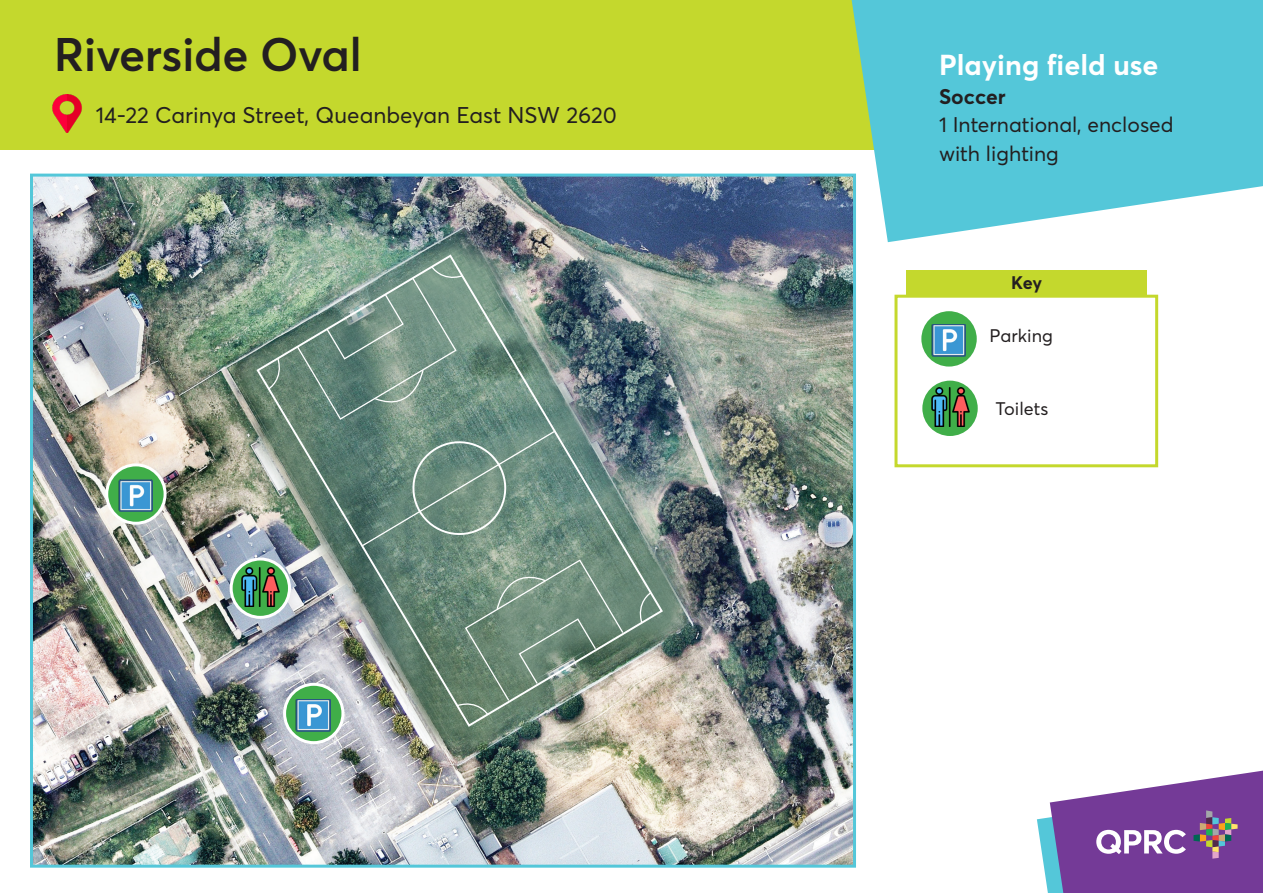
<style>
.page{position:relative;width:1263px;height:893px;background:#fff}
.page>*{position:absolute;margin:0;border:0;box-sizing:border-box;transform-origin:0 0}
.Averta_Headings{font:600 46.5px "Averta Std";letter-spacing:-.01em;color:#231f20}
.t1{font:700 28.5px "Averta Std";color:#fff}
.t2{font:22.5px "Averta Std";color:#231f20}
.t3{font:21px/28.5px "Averta Std";color:#231f20}
.t4{font:700 21px "Averta Std";color:#231f20}
.t5{font:18px "Averta Std";color:#231f20}
.t6{font:700 18px "Averta Std";color:#231f20}
</style>
<div class="page">
<div style="left:894px;top:295px;width:264px;height:172px;border:3px solid #c4d82d"></div>
<img style="left:34px;top:178px;width:818px;height:686px">
<div style="left:30px;top:174px;width:826px;height:694px;border:3px solid #54c7d9"></div>
<img style="left:255px;top:253px;width:409px;height:475px">
<svg style="left:267px;top:357px;width:17px;height:33px"></svg>
<svg style="left:296px;top:265px;width:168px;height:156px"></svg>
<svg style="left:636px;top:591px;width:16px;height:34px"></svg>
<svg style="left:360px;top:429px;width:196px;height:119px"></svg>
<svg style="left:456px;top:558px;width:168px;height:158px"></svg>
<svg style="left:1037px;top:771px;width:226px;height:122px"></svg>
<div style="left:0;top:0;width:908px;height:150px;background:#c4d82d"></div>
<svg style="left:852px;top:0;width:411px;height:242px;fill:#54c7d9"></svg>
<img style="left:52px;top:94px;width:30px;height:39px">
<div style="left:907px;top:271px;width:240px;height:25px;background:#c4d82d"></div>
<svg style="left:920px;top:310px;width:58px;height:58px"></svg>
<div style="left:918px;top:308px;width:62px;height:62px;border:3px solid #fff;border-radius:50%"></div>
<img style="left:931px;top:325px;width:35px;height:31px">
<svg style="left:921px;top:379px;width:58px;height:58px"></svg>
<div style="left:919px;top:378px;width:62px;height:61px;border:3px solid #fff;border-radius:50%"></div>
<img style="left:930px;top:388px;width:40px;height:38px">
<svg style="left:285px;top:684px;width:58px;height:59px"></svg>
<div style="left:283px;top:683px;width:61px;height:61px;border:3px solid #fff;border-radius:50%"></div>
<img style="left:296px;top:699px;width:34px;height:32px">
<svg style="left:107px;top:465px;width:58px;height:58px"></svg>
<div style="left:105px;top:463px;width:62px;height:62px;border:3px solid #fff;border-radius:50%"></div>
<img style="left:118px;top:480px;width:35px;height:32px">
<svg style="left:231px;top:559px;width:58px;height:58px"></svg>
<div style="left:230px;top:557px;width:61px;height:62px;border:3px solid #fff;border-radius:50%"></div>
<img style="left:240px;top:568px;width:40px;height:38px">
<p class="Averta_Headings" style="left:54px;top:25px;width:310px">Riverside Oval</p>
<p class="t2" style="left:96px;top:101px;width:523px">14-22 Carinya Street, Queanbeyan East NSW 2620</p>
<p class="t1" style="left:939px;top:47px;width:221px">Playing field use</p>
<p class="t4" style="left:939px;top:83px;width:68px">Soccer</p>
<p class="t3" style="left:939px;top:110px;width:236px">1 International, enclosed with lighting</p>
<p class="t6" style="left:1011px;top:272px;width:32px">Key</p>
<p class="t5" style="left:989px;top:325px;width:65px">Parking</p>
<p class="t5" style="left:995px;top:397px;width:54px">Toilets</p>
</div>
